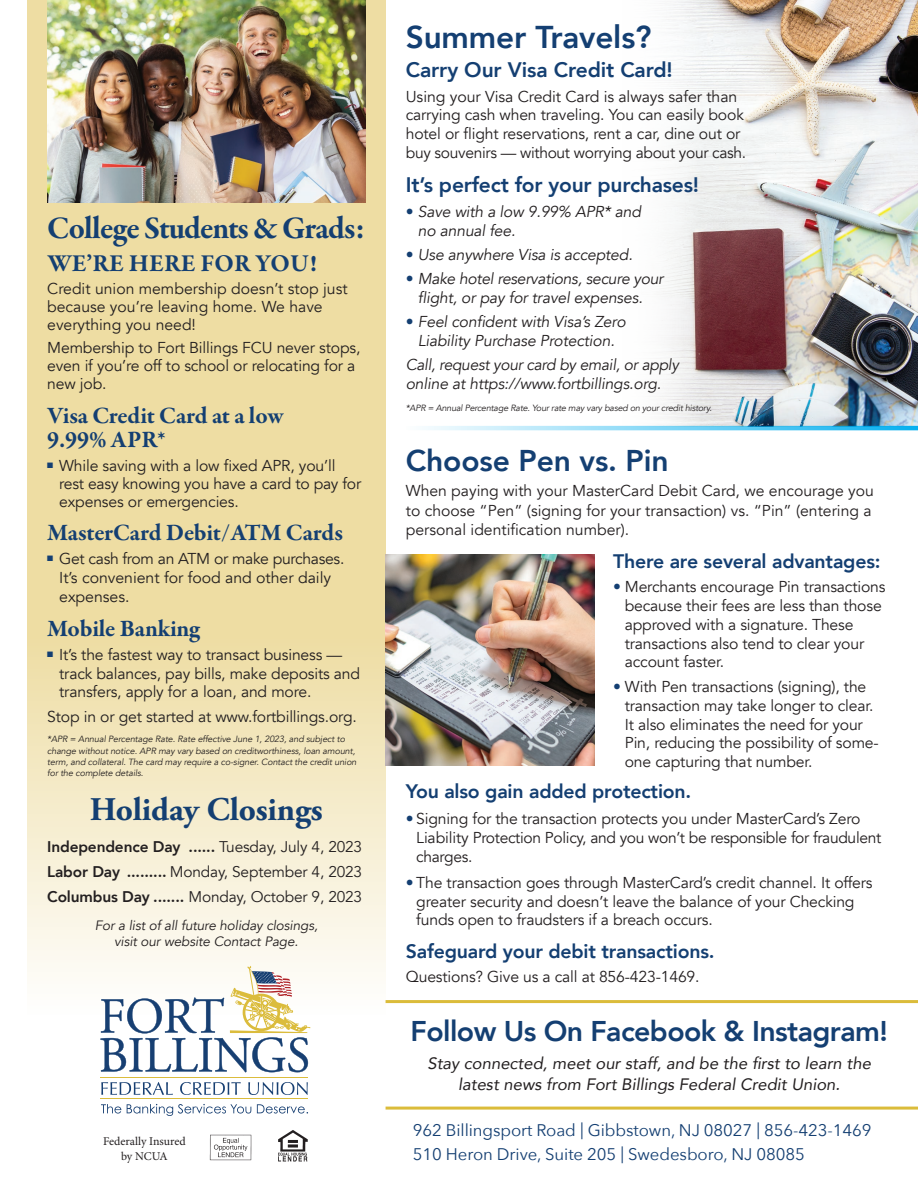
<style>
.page{position:relative;width:918px;height:1188px;background:#fff}
.page>*{position:absolute;margin:0;border:0;box-sizing:border-box;transform-origin:0 0}
.t1{font:700 33px "Adobe Garamond Pro";letter-spacing:-.005em;color:#143f72}
.t2{font:700 32.1px "Garamond Premr Pro";letter-spacing:-.025em;color:#143f72}
.t3{font:800 31.5px "Avenir";letter-spacing:-.005em;color:#143f72}
.t4{font:800 30px "Avenir";letter-spacing:-.005em;color:#143f72}
.t5{font:800 28.5px "Avenir";letter-spacing:-.02em;color:#143f72}
.t6{font:700 24.75px "Garamond Premr Pro";letter-spacing:.005em;color:#143f72}
.t7{font:700 24px/24px "Garamond Premr Pro";letter-spacing:-.005em;color:#143f72}
.t8{font:800 21px "Avenir";letter-spacing:-.01em;color:#143f72}
.t9{font:800 19.5px "Avenir";letter-spacing:-.01em;color:#143f72}
.t10{font:16.8px "Avenir Next";letter-spacing:-.005em;color:#143f72}
.t11{font:italic 16.5px/21px "Avenir";color:#231f20;text-align:center}
.t12{font:15.75px/18.9px "Avenir";letter-spacing:-.01em;color:#231f20}
.t13{font:italic 15.75px/18.8px "Avenir";letter-spacing:-.01em;color:#231f20}
.t14{font:15.45px "Avenir";letter-spacing:-.01em;color:#231f20}
.t15{font:800 15.45px "Avenir";letter-spacing:-.01em;color:#231f20}
.t16{font:italic 13.5px/16.5px "Avenir";letter-spacing:-.01em;color:#231f20;text-align:center}
.t17{font:11.85px/14.2px "Minion Pro";letter-spacing:-.005em;color:#231f20;text-align:center}
.t18{font:italic 9px/11.2px "Avenir";letter-spacing:-.01em;color:#231f20}
.s1{font-weight:400}
.s2{font-weight:800}
.s3{font-style:normal;color:#143f72}
.s4{color:#143f72}
</style>
<div class="page">
<img style="left:617px;top:0;width:301px;height:426px">
<svg style="left:27px;top:0;width:359px;height:1004px;background:#f1e3b4"></svg>
<hr style="left:386px;top:1107px;width:532px;height:3px;background:#dbbc3a">
<img style="left:209px;top:1134px;width:43px;height:27px">
<img style="left:278px;top:1130px;width:30px;height:32px">
<svg style="left:101px;top:1082px;width:72px;height:13px"></svg>
<svg style="left:180px;top:1082px;width:61px;height:13px"></svg>
<svg style="left:248px;top:1082px;width:60px;height:13px"></svg>
<hr style="left:101px;top:1077px;width:207px;height:1px;background:#dbbc3c">
<hr style="left:101px;top:1098px;width:207px;height:1px;background:#dbbc3c">
<svg style="left:100px;top:966px;width:210px;height:106px"></svg>
<svg style="left:101px;top:1104px;width:20px;height:10px"></svg>
<svg style="left:127px;top:1104px;width:124px;height:12px"></svg>
<svg style="left:257px;top:1104px;width:51px;height:10px"></svg>
<img style="left:47px;top:0;width:318px;height:202px">
<hr style="left:386px;top:1000px;width:532px;height:3px;background:#dbbc3a">
<img style="left:386px;top:555px;width:209px;height:211px">
<svg style="left:424px;top:426px;width:494px;height:4px;background:#7ad3f4"></svg>
<p class="t2" style="left:47px;top:208px;width:320px">College Students &amp; Grads:</p>
<p class="t6" style="left:47px;top:248px;width:271px">WE’RE HERE FOR YOU!</p>
<p class="t12" style="left:47px;top:280px;width:302px;line-height:18px">Credit union membership doesn’t stop just because you’re leaving home. We have everything you need!</p>
<p class="t12" style="left:47px;top:339px;width:315px;line-height:18px">Membership to Fort Billings FCU never stops, even if you’re off to school or relocating for a new job.</p>
<p class="t7" style="left:47px;top:404px;width:238px">Visa Credit Card at a low<br>9.99% APR*</p>
<p class="t12" style="left:59px;top:456px;width:303px;line-height:18px;text-indent:-12px"><sup>■</sup> While saving with a low fixed APR, you’ll rest easy knowing you have a card to pay for expenses or emergencies.</p>
<p class="t7" style="left:47px;top:521px;width:297px">MasterCard Debit/ATM Cards</p>
<p class="t12" style="left:59px;top:550px;width:287px;text-indent:-12px"><sup>■</sup> Get cash from an ATM or make purchases.<br>It’s convenient for food and other daily expenses.</p>
<p class="t7" style="left:47px;top:616px;width:154px">Mobile Banking</p>
<p class="t12" style="left:59px;top:645px;width:302px;text-indent:-12px"><sup>■</sup> It’s the fastest way to transact business — track balances, pay bills, make deposits and transfers, apply for a loan, and more.</p>
<p class="t12" style="left:47px;top:707px;width:311px">Stop in or get started at www.fortbillings.org.</p>
<p class="t18" style="left:47px;top:734px;width:311px">*APR = Annual Percentage Rate. Rate effective June 1, 2023, and subject to change without notice. APR may vary based on creditworthiness, loan amount, term, and collateral. The card may require a co-signer. Contact the credit union for the complete details.</p>
<p class="t1" style="left:90px;top:791px;width:235px">Holiday Closings</p>
<p class="t15" style="left:47px;top:835px;width:316px">Independence Day ...... <span class="s1">Tuesday, July 4, 2023</span></p>
<p class="t14" style="left:47px;top:863px;width:317px"><span class="s2">Labor Day .........</span> Monday, September 4, 2023</p>
<p class="t14" style="left:47px;top:888px;width:317px"><span class="s2">Columbus Day .......</span> Monday, October 9, 2023</p>
<p class="t16" style="left:95px;top:917px;width:225px">For a list of all future holiday closings, visit our website Contact Page.</p>
<p class="t17" style="left:103px;top:1134px;width:84px">Federally Insured by NCUA</p>
<p class="t3" style="left:406px;top:13px;width:247px">Summer Travels?</p>
<p class="t8" style="left:406px;top:54px;width:269px">Carry Our Visa Credit Card!</p>
<p class="t12" style="left:406px;top:87px;width:342px">Using your Visa Credit Card is always safer than carrying cash when traveling. You can easily book hotel or flight reservations, rent a car, dine out or buy souvenirs — without worrying about your cash.</p>
<p class="t8" style="left:406px;top:168px;width:295px">It’s perfect for your purchases!</p>
<p class="t13" style="left:418px;top:203px;width:225px;text-indent:-12px"><span class="s3">•</span> Save with a low 9.99% APR* and no annual fee.</p>
<p class="t13" style="left:406px;top:246px;width:228px"><span class="s3">•</span> Use anywhere Visa is accepted.</p>
<p class="t13" style="left:406px;top:270px;width:259px;text-align:center"><span class="s3">•</span> Make hotel reservations, secure your flight, or pay for travel expenses.</p>
<p class="t13" style="left:406px;top:313px;width:221px;text-align:center"><span class="s3">•</span> Feel confident with Visa’s Zero<br>Liability Purchase Protection.</p>
<p class="t13" style="left:406px;top:356px;width:275px">Call, request your card by email, or apply online at https://www.fortbillings.org.</p>
<p class="t18" style="left:406px;top:402px;width:308px">*APR = Annual Percentage Rate. Your rate may vary based on your credit history.</p>
<p class="t4" style="left:406px;top:438px;width:264px">Choose Pen vs. Pin</p>
<p class="t12" style="left:406px;top:481px;width:470px;line-height:19.5px">When paying with your MasterCard Debit Card, we encourage you to choose “Pen” (signing for your transaction) vs. “Pin” (entering a personal identification number).</p>
<p class="t9" style="left:613px;top:546px;width:269px">There are several advantages:</p>
<p class="t12" style="left:625px;top:577px;width:262px;text-indent:-12px"><span class="s4">•</span> Merchants encourage Pin transactions because their fees are less than those approved with a signature. These transactions also tend to clear your account faster.</p>
<p class="t12" style="left:625px;top:677px;width:256px;text-indent:-12px"><span class="s4">•</span> With Pen transactions (signing), the transaction may take longer to clear.<br>It also eliminates the need for your Pin, reducing the possibility of some&shy;one capturing that number.</p>
<p class="t9" style="left:406px;top:776px;width:287px">You also gain added protection.</p>
<p class="t12" style="left:416px;top:809px;width:467px;text-indent:-10px"><span class="s4">•</span> Signing for the transaction protects you under MasterCard’s Zero<br>Liability Protection Policy, and you won’t be responsible for fraudulent charges.</p>
<p class="t12" style="left:416px;top:873px;width:458px;text-indent:-11px"><span class="s4">•</span> The transaction goes through MasterCard’s credit channel. It offers greater security and doesn’t leave the balance of your Checking funds open to fraudsters if a breach occurs.</p>
<p class="t9" style="left:406px;top:936px;width:310px">Safeguard your debit transactions.</p>
<p class="t12" style="left:406px;top:968px;width:295px">Questions? Give us a call at 856-423-1469.</p>
<p class="t5" style="left:411px;top:1009px;width:479px">Follow Us On Facebook &amp; Instagram!</p>
<p class="t11" style="left:427px;top:1052px;width:445px">Stay connected, meet our staff, and be the first to learn the latest news from Fort Billings Federal Credit Union.</p>
<p class="t10" style="left:413px;top:1116px;width:460px">962 Billingsport Road | Gibbstown, NJ 08027 | 856-423-1469</p>
<p class="t10" style="left:413px;top:1140px;width:394px">510 Heron Drive, Suite 205 | Swedesboro, NJ 08085</p>
</div>
